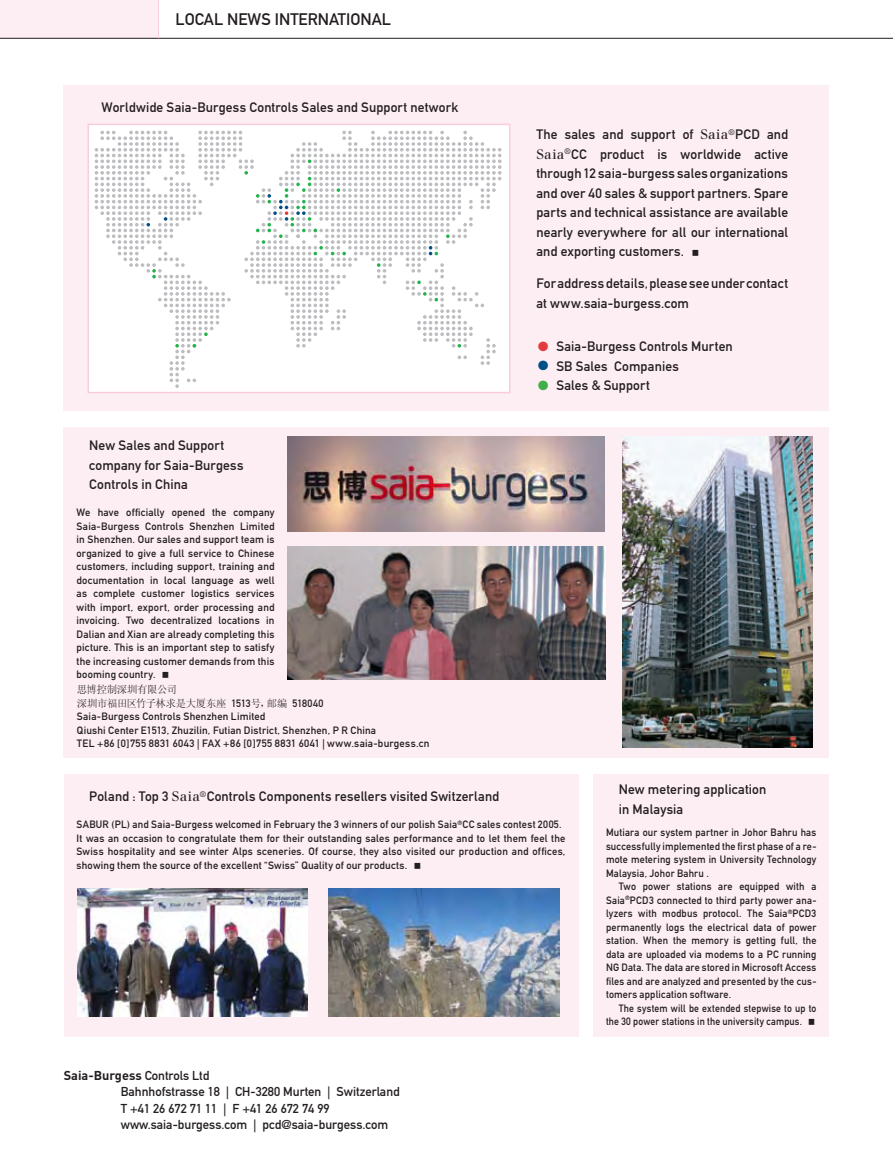
<style>
.page{position:relative;width:893px;height:1149px;background:#fff}
.page>*{position:absolute;margin:0;border:0;box-sizing:border-box;transform-origin:0 0}
.t1{font:16.5px "DIN Mittelschrift";color:#231f20}
.t2{font:13.5px/19.5px "DIN Mittelschrift";letter-spacing:.01em;color:#231f20}
.t3{font:13.5px "Walbaum";color:#231f20}
.t4{font:12.75px/16.5px "DIN Mittelschrift";color:#231f20}
.t5{font:700 12.75px "DIN";color:#231f20}
.t6{font:10.5px/13.5px "DIN Mittelschrift";letter-spacing:.02em;color:#231f20}
.t7{font:10.5px/13.5px "DIN Mittelschrift";letter-spacing:.02em;color:#231f20;text-align:justify;scale:.96 1}
.t8{font:10.5px/13.5px "DIN Mittelschrift";letter-spacing:.02em;color:#231f20;scale:.92 1}
.t9{font:10.5px/13.5px "Sim Sun";letter-spacing:-.025em;color:#231f20}
.s1{font-family:"DIN Mittelschrift"}
.s2{font-family:"Walbaum"}
.s3{font-size:27px;color:#e33a3f}
.s4{font-size:27px;color:#004f87}
.s5{font-size:27px;color:#40ae49}
.s6{font-family:"DIN Mittelschrift";font-weight:400}
</style>
<div class="page">
<div style="left:64px;top:85px;width:765px;height:326px;background:#fdeef4"></div>
<div style="left:88px;top:124px;width:422px;height:268px;background:#fff"></div>
<svg style="left:95px;top:131px;width:406px;height:257px"></svg>
<div style="left:88px;top:124px;width:422px;height:269px;border:2px solid #f9ccdf"></div>
<div style="left:64px;top:774px;width:514px;height:262px;background:#fdeef4"></div>
<div style="left:64px;top:426px;width:765px;height:331px;background:#fdeef4"></div>
<div style="left:593px;top:774px;width:236px;height:262px;background:#fdeef4"></div>
<img style="left:287px;top:546px;width:319px;height:133px">
<img style="left:623px;top:436px;width:189px;height:310px">
<img style="left:77px;top:888px;width:231px;height:127px">
<img style="left:329px;top:888px;width:230px;height:127px">
<div style="left:0;top:0;width:158px;height:38px;background:#fdeef4"></div>
<hr style="left:0;top:38px;width:893px;height:1px;background:#231f20">
<hr style="left:158px;top:0;width:1px;height:38px;background:#f9ccdf">
<img style="left:287px;top:436px;width:317px;height:95px">
<h1 class="t1" style="left:176px;top:10px;width:217px">local news international</h1>
<p class="t2" style="left:102px;top:98px;width:358px">Worldwide Saia-Burgess Controls Sales and Support network</p>
<p class="t2" style="left:89px;top:435px;width:156px">New Sales and Support company for Saia-Burgess<br>Controls in China</p>
<p class="t6" style="left:77px;top:505px;width:200px;text-align:justify">We have officially opened the company Saia-Burgess Controls Shenzhen Limited in Shenzhen. Our sales and support team is organized to give a full service to Chinese customers, including support, training and documentation in local language as well as complete customer logistics services with import, export, order processing and invoicing. Two decentralized locations in Dalian and Xian are already completing this picture. This is an important step to satisfy the increasing customer demands from this booming country.</p>
<p class="t9" style="left:77px;top:682px;width:248px">思博控制深圳有限公司<br>深圳市福田区竹子林求是大厦东座 <span class="s1">1513</span>号，邮编 <span class="s1">518040</span></p>
<p class="t6" style="left:77px;top:709px;width:301px">Saia-Burgess Controls Shenzhen Limited<br>Qiushi Center E1513, Zhuzilin, Futian District, Shenzhen, P R China<br>TEL</p>
<p class="t6" style="left:97px;top:736px;width:334px">+86 [0]755 8831 6043 | FAX +86 [0]755 8831 6041 | www.saia-burgess.cn</p>
<p class="t2" style="left:536px;top:125px;width:253px">The sales and support of <span class="s2">Saia</span><sup>®</sup>PCD and</p>
<p class="t3" style="left:536px;top:146px;width:44px">Saia<sup>®</sup><span class="s1">CC</span></p>
<p class="t2" style="left:536px;top:144px;width:253px;text-align:justify;text-indent:64px">product is worldwide active through 12 saia-burgess sales organizations and over 40 sales &amp; support partners. Spare parts and technical assistance are available nearly everywhere for all our international and exporting customers.</p>
<p class="t2" style="left:536px;top:273px;width:253px">For address details, please see under contact at www.saia-burgess.com</p>
<p class="t2" style="left:536px;top:336px;width:198px"><span class="s3">•</span> Saia-Burgess Controls Murten</p>
<p class="t2" style="left:536px;top:356px;width:144px"><span class="s4">•</span> SB Sales Companies</p>
<p class="t2" style="left:536px;top:375px;width:115px"><span class="s5">•</span> Sales &amp; Support</p>
<p class="t2" style="left:89px;top:786px;width:411px">Poland : Top 3 <span class="s2">Saia</span><sup>®</sup>Controls Components resellers visited Switzerland</p>
<p class="t6" style="left:77px;top:817px;width:490px">SABUR (PL) and Saia-Burgess welcomed in February the 3 winners of our polish Saia<sup>®</sup>CC sales contest 2005.<br>It was an occasion to congratulate them for their outstanding sales performance and to let them feel the Swiss hospitality and see winter Alps sceneries. Of course, they also visited our production and offices, showing them the source of the excellent “Swiss” Quality of our products.</p>
<p class="t5" style="left:64px;top:1066px;width:147px">Saia-Burgess <span class="s6">Controls Ltd</span></p>
<p class="t4" style="left:121px;top:1083px;width:281px">Bahnhofstrasse 18 | CH-3280 Murten | Switzerland</p>
<p class="t4" style="left:64px;top:1099px;width:33px">T</p>
<p class="t4" style="left:121px;top:1099px;width:269px;text-indent:9px">+41 26 672 71 11 | F +41 26 672 74 99 www.saia-burgess.com | pcd@saia-burgess.com</p>
<p class="t2" style="left:619px;top:779px;width:149px">New metering application in Malaysia</p>
<p class="t7" style="left:606px;top:825px;width:221px">Mutiara our system partner in Johor Bahru has successfully implemented the first phase of a re&shy;mote metering system in University Technology Malaysia, Johor Bahru .</p>
<p class="t7" style="left:606px;top:879px;width:221px;text-indent:13px">Two power stations are equipped with a Saia<sup>®</sup>PCD3 connected to third party power ana&shy;lyzers with modbus protocol. The Saia<sup>®</sup>PCD3 permanently logs the electrical data of power station. When the memory is getting full, the data are uploaded via modems to a PC running NG Data. The data are stored in Microsoft Access files and are analyzed and presented by the cus&shy;tomers application software.</p>
<p class="t8" style="left:606px;top:1001px;width:230px;text-indent:13px">The system will be extended stepwise to up to the 30 power stations in the university campus.</p>
</div>
